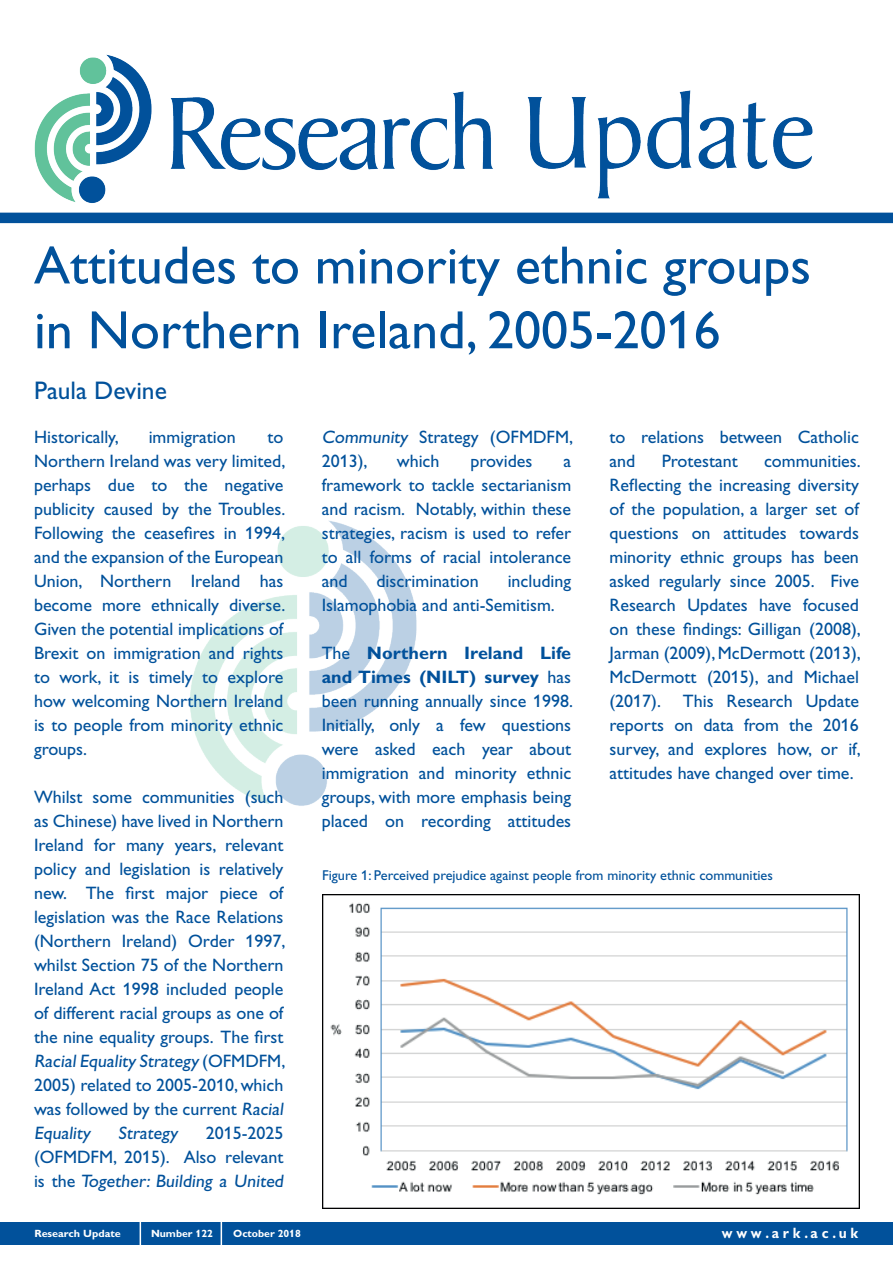
<style>
.page{position:relative;width:893px;height:1263px;background:#fff}
.page>*{position:absolute;margin:0;border:0;box-sizing:border-box;transform-origin:0 0}
.t1{font:54px/64.8px "Gill Alt One";color:#01519b}
.t2{font:25.5px "Gill Alt One";color:#01519b}
.t3{font:18px/24px "Gill Alt One";color:#01519b}
.t4{font:700 15px "Gill Alt One";color:#fff;scale:.92 1}
.t5{font:14.25px "Gill Alt One";color:#01519b}
.t6{font:700 10.5px "Gill Alt One";color:#fff}
.s1{font-weight:700}
</style>
<div class="page">
<img style="left:190px;top:521px;width:227px;height:285px">
<div style="left:0;top:1222px;width:893px;height:23px;background:#01519b"></div>
<svg style="left:140px;top:1222px;width:1px;height:23px"></svg>
<svg style="left:221px;top:1222px;width:1px;height:23px"></svg>
<div style="left:0;top:213px;width:893px;height:10px;background:#01519b"></div>
<img style="left:34px;top:54px;width:137px;height:149px">
<img style="left:171px;top:91px;width:642px;height:107px">
<img style="left:322px;top:894px;width:538px;height:314px">
<h1 class="t1" style="left:34px;top:233px;width:778px">Attitudes to minority ethnic groups in Northern Ireland, 2005-2016</h1>
<h2 class="t2" style="left:34px;top:376px;width:134px">Paula Devine</h2>
<p class="t3" style="left:34px;top:424px;width:86px">Historically,</p>
<p class="t3" style="left:149px;top:424px;width:89px">immigration</p>
<p class="t3" style="left:609px;top:424px;width:251px">to relations between Catholic and</p>
<p class="t3" style="left:322px;top:424px;width:253px">Community Strategy (OFMDFM,<br>2013),</p>
<p class="t3" style="left:34px;top:424px;width:253px;text-align:justify;text-indent:234px">to Northern Ireland was very limited, perhaps due to the negative publicity caused by the Troubles.<br>Following the ceasefires in 1994, and the expansion of the European Union, Northern Ireland has become more ethnically diverse.<br>Given the potential implications of Brexit on immigration and rights to work, it is timely to explore how welcoming Northern Ireland is to people from minority ethnic groups.</p>
<p class="t3" style="left:34px;top:784px;width:253px">Whilst some communities (such as Chinese) have lived in Northern<br>Ireland for many years, relevant policy and legislation is relatively new. The first major piece of legislation was the Race Relations (Northern Ireland) Order 1997, whilst Section 75 of the Northern<br>Ireland Act 1998 included people of different racial groups as one of the nine equality groups. The first<br>RacialEquality Strategy (OFMDFM,<br>2005) related to 2005-2010, which was followed by the current Racial<br>Equality</p>
<p class="t3" style="left:662px;top:448px;width:78px">Protestant</p>
<p class="t3" style="left:397px;top:448px;width:44px">which</p>
<p class="t3" style="left:470px;top:448px;width:63px">provides</p>
<p class="t3" style="left:609px;top:448px;width:253px;text-align:justify;text-indent:154px">communities.<br>Reflecting the increasing diversity of the population, a larger set of questions on attitudes towards minority ethnic groups has been asked regularly since 2005. Five Research Updates have focused on these findings: Gilligan (2008), Jarman (2009), McDermott (2013), McDermott (2015), and Michael (2017). This Research Update reports on data from the 2016 survey, and explores how, or if, attitudes have changed over time.</p>
<p class="t3" style="left:322px;top:448px;width:251px;text-align:justify;text-indent:242px">a framework to tackle sectarianism and racism. Notably, within these strategies, racism is used to refer to all forms of racial intolerance and</p>
<p class="t3" style="left:322px;top:568px;width:251px;text-indent:186px">including<br>Islamophobia and anti-Semitism.</p>
<p class="t3" style="left:322px;top:640px;width:253px;text-align:justify">The <span class="s1">Northern Ireland Life and Times (NILT) survey</span> has been running annually since 1998.<br>Initially, only a few questions were asked each year about immigration and minority ethnic groups, with more emphasis being placed on recording attitudes</p>
<p class="t3" style="left:376px;top:568px;width:104px">discrimination</p>
<p class="t5" style="left:322px;top:867px;width:452px">Figure 1: Perceived prejudice against people from minority ethnic communities</p>
<p class="t3" style="left:118px;top:1120px;width:61px">Strategy</p>
<p class="t3" style="left:34px;top:1120px;width:253px;text-indent:172px">2015-2025 (OFMDFM, 2015). Also relevant is the Together: Building a United</p>
<p class="t6" style="left:34px;top:1227px;width:88px">Research Update</p>
<p class="t6" style="left:151px;top:1227px;width:63px">Number 122</p>
<p class="t6" style="left:233px;top:1227px;width:69px">October 2018</p>
<p class="t4" style="left:722px;top:1224px;width:150px">w w w . a r k . a c . u k</p>
</div>
